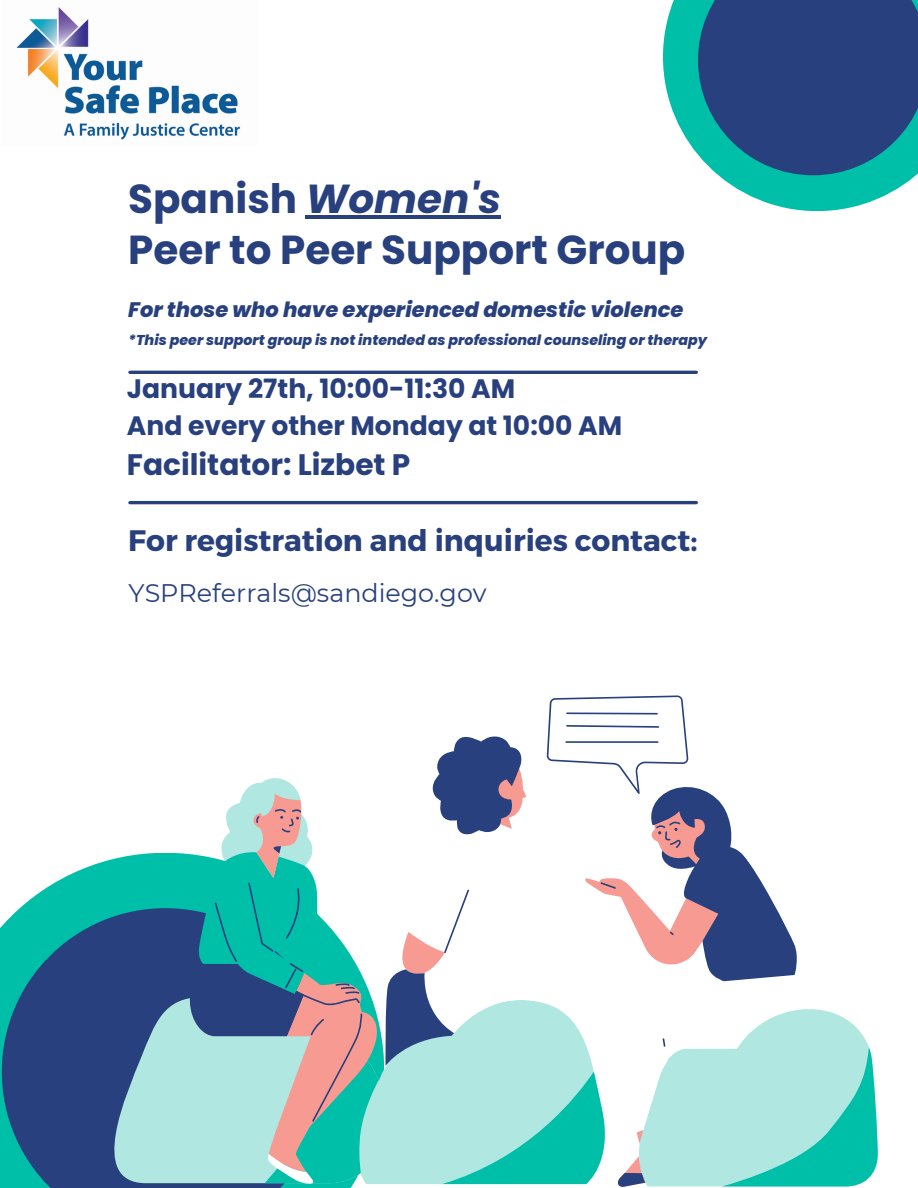
<style>
.page{position:relative;width:918px;height:1188px;background:#fff}
.page>*{position:absolute;margin:0;border:0;box-sizing:border-box;transform-origin:0 0}
.t1{font:700 40.5px/51.8px "Poppins";color:#28407e}
.t2{font:700 29.7px "Montserrat";color:#28407e}
.t3{font:700 29.7px "Poppins";color:#28407e}
.t4{font:700 26.7px/37.2px "Poppins";color:#28407e}
.t5{font:25.35px "Montserrat";color:#28407e}
.t6{font:italic 800 21px "Poppins";color:#28407e}
.t7{font:italic 800 14.25px "Poppins";color:#28407e}
.s1{font-style:italic}
</style>
<div class="page">
<svg style="left:0;top:867px;width:86px;height:321px"></svg>
<svg style="left:2px;top:908px;width:187px;height:280px;background:#1e658a"></svg>
<svg style="left:86px;top:853px;width:103px;height:333px;background:#4b89a3"></svg>
<svg style="left:800px;top:1009px;width:78px;height:177px;background:#73d9cd"></svg>
<svg style="left:189px;top:695px;width:611px;height:493px"></svg>
<hr style="left:130px;top:371px;width:566px;height:3px;background:#28407e">
<hr style="left:306px;top:215px;width:195px;height:3px;background:#28407e">
<svg style="left:663px;top:0;width:253px;height:211px;fill:#00bfa8"></svg>
<svg style="left:698px;top:0;width:220px;height:175px;background:#235184"></svg>
<hr style="left:130px;top:501px;width:566px;height:3px;background:#28407e">
<img style="left:16px;top:7px;width:225px;height:133px">
<p class="t1" style="left:128px;top:173px;width:559px">Spanish <span class="s1">Women's<br></span>Peer to Peer Support Group</p>
<h1 class="t6" style="left:128px;top:295px;width:557px">For those who have experienced domestic violence</h1>
<h5 class="t7" style="left:128px;top:330px;width:580px">*This peer support group is not intended as professional counseling or therapy</h5>
<p class="t4" style="left:127px;top:370px;width:497px">January 27th, 10:00-11:30 AM<br>And every other Monday at 10:00 AM</p>
<p class="t3" style="left:127px;top:443px;width:285px">Facilitator: Lizbet P</p>
<p class="t2" style="left:128px;top:521px;width:571px">For registration and inquiries contact:</p>
<h3 class="t5" style="left:129px;top:578px;width:360px">YSPReferrals@sandiego.gov</h3>
</div>
